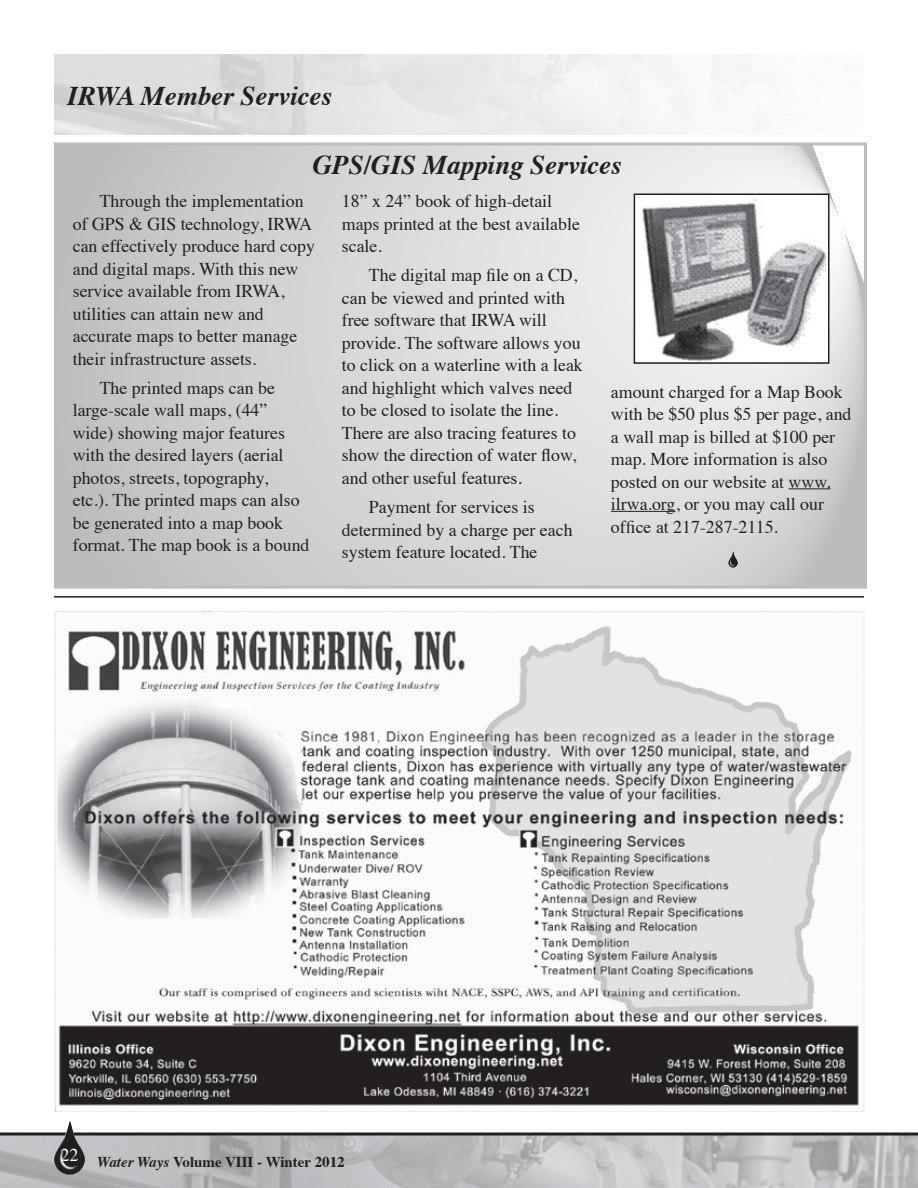
<style>
.page{position:relative;width:918px;height:1188px;background:#fff}
.page>*{position:absolute;margin:0;border:0;box-sizing:border-box;transform-origin:0 0}
.t1{font:italic 700 27px "Times";color:#231f20}
.t2{font:18px/22.5px "Times";color:#231f20}
.t3{font:700 15px "Times";color:#231f20}
.s1{font-style:italic}
</style>
<div class="page">
<img style="left:0;top:1136px;width:918px;height:52px">
<svg style="left:0;top:1132px;width:918px;height:4px;background:#514e4f"></svg>
<img style="left:54px;top:1120px;width:31px;height:54px">
<svg style="left:58px;top:146px;width:805px;height:439px;background:#d5d5d6"></svg>
<hr style="left:789px;top:488px;width:42px;height:1px;background:#231f20">
<hr style="left:611px;top:511px;width:64px;height:1px;background:#231f20">
<img style="left:637px;top:197px;width:190px;height:164px">
<img style="left:728px;top:551px;width:10px;height:17px">
<div style="left:634px;top:194px;width:196px;height:170px;border:2px solid #231f20"></div>
<hr style="left:54px;top:596px;width:810px;height:2px;background:#231f20">
<img style="left:54px;top:610px;width:811px;height:501px">
<h1 class="t1" style="left:68px;top:70px;width:266px">IRWA Member Services</h1>
<h1 class="t1" style="left:313px;top:140px;width:311px">GPS/GIS Mapping Services</h1>
<p class="t2" style="left:73px;top:188px;width:244px;text-indent:27px">Through the implementation of GPS &amp; GIS technology, IRWA can effectively produce hard copy and digital maps. With this new service available from IRWA, utilities can attain new and accurate maps to better manage their infrastructure assets.</p>
<p class="t2" style="left:73px;top:375px;width:238px;text-indent:27px">The printed maps can be large-scale wall maps, (44” wide) showing major features with the desired layers (aerial photos, streets, topography,<br>etc.). The printed maps can also be generated into a map book format. The map book is a bound</p>
<p class="t2" style="left:342px;top:188px;width:240px">18” x 24” book of high-detail maps printed at the best available scale.</p>
<p class="t2" style="left:342px;top:262px;width:243px;text-indent:27px">The digital map file on a CD, can be viewed and printed with free software that IRWA will provide. The software allows you to click on a waterline with a leak and highlight which valves need to be closed to isolate the line.<br>There are also tracing features to show the direction of water flow, and other useful features.</p>
<p class="t2" style="left:342px;top:494px;width:232px;text-indent:27px">Payment for services is determined by a charge per each system feature located. The</p>
<p class="t2" style="left:611px;top:379px;width:242px">amount charged for a Map Book with be $50 plus $5 per page, and a wall map is billed at $100 per map. More information is also posted on our website at www. ilrwa.org, or you may call our office at 217-287-2115.</p>
<p class="t3" style="left:61px;top:1147px;width:286px"><sup>22</sup> <span class="s1">Water Ways</span> Volume VIII - Winter 2012</p>
</div>
